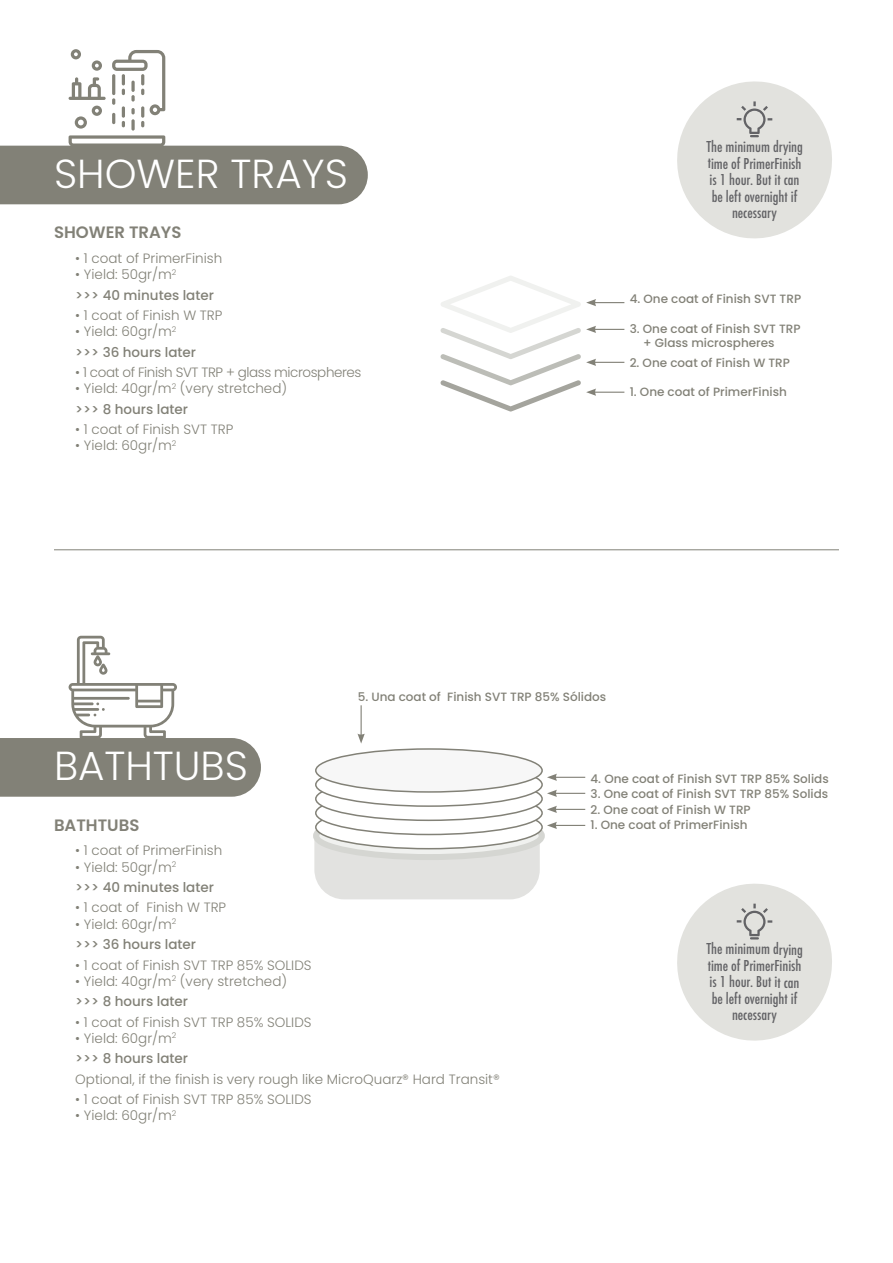
<style>
.page{position:relative;width:893px;height:1263px;background:#fff}
.page>*{position:absolute;margin:0;border:0;box-sizing:border-box;transform-origin:0 0}
.t1{font:300 40.5px "Poppins";color:#fff}
.t2{font:16.5px/16.5px "Futura TOT Med Con";letter-spacing:-.005em;color:#636366;text-align:center}
.t3{font:600 16.5px "Poppins";color:#828177}
.t4{font:300 13.5px/20.4px "Poppins";color:#828177}
.t5{font:500 13.5px/20.4px "Poppins";color:#828177}
.t6{font:300 13.5px "Poppins";letter-spacing:-.03em;color:#828177}
.t7{font:500 12px/14.4px "Poppins";color:#828177}
.s1{font-weight:300}
.s2{font-weight:500}
</style>
<div class="page">
<svg style="left:0;top:636px;width:261px;height:161px"></svg>
<svg style="left:0;top:135px;width:368px;height:69px;background:#94938a"></svg>
<svg style="left:131px;top:119px;width:4px;height:12px"></svg>
<svg style="left:112px;top:50px;width:53px;height:77px"></svg>
<svg style="left:69px;top:77px;width:37px;height:23px"></svg>
<svg style="left:75px;top:106px;width:27px;height:23px"></svg>
<svg style="left:71px;top:49px;width:10px;height:10px"></svg>
<svg style="left:92px;top:60px;width:10px;height:11px"></svg>
<hr style="left:594px;top:392px;width:30px;height:1px;background:#828177">
<hr style="left:594px;top:362px;width:30px;height:1px;background:#828177">
<hr style="left:594px;top:329px;width:30px;height:1px;background:#828177">
<hr style="left:594px;top:302px;width:30px;height:1px;background:#828177">
<hr style="left:361px;top:705px;width:1px;height:31px;background:#828177">
<svg style="left:357px;top:733px;width:8px;height:10px"></svg>
<svg style="left:440px;top:276px;width:156px;height:135px"></svg>
<div style="left:314px;top:840px;width:226px;height:59px;background:#e2e2e0"></div>
<hr style="left:555px;top:825px;width:30px;height:1px;background:#828177">
<svg style="left:547px;top:822px;width:10px;height:7px"></svg>
<hr style="left:555px;top:809px;width:30px;height:1px;background:#828177">
<svg style="left:547px;top:806px;width:10px;height:7px"></svg>
<hr style="left:555px;top:793px;width:30px;height:1px;background:#828177">
<svg style="left:547px;top:790px;width:10px;height:7px"></svg>
<hr style="left:555px;top:777px;width:30px;height:1px;background:#828177">
<svg style="left:547px;top:774px;width:10px;height:7px"></svg>
<svg style="left:316px;top:815px;width:226px;height:42px"></svg>
<div style="left:313px;top:812px;width:232px;height:48px;border:6px solid #d5d6d2;border-radius:50%"></div>
<svg style="left:316px;top:806px;width:226px;height:43px"></svg>
<div style="left:315px;top:805px;width:228px;height:44px;border:2px solid #828177;border-radius:50%"></div>
<div style="left:316px;top:791px;width:226px;height:43px;background:#fff;border-radius:50%"></div>
<div style="left:315px;top:791px;width:228px;height:44px;border:2px solid #828177;border-radius:50%"></div>
<div style="left:316px;top:777px;width:226px;height:43px;background:#fff;border-radius:50%"></div>
<div style="left:315px;top:777px;width:228px;height:44px;border:2px solid #828177;border-radius:50%"></div>
<div style="left:316px;top:763px;width:226px;height:43px;background:#fff;border-radius:50%"></div>
<div style="left:315px;top:762px;width:228px;height:45px;border:2px solid #828177;border-radius:50%"></div>
<div style="left:316px;top:749px;width:226px;height:43px;background:#f7f7f7;border-radius:50%"></div>
<div style="left:315px;top:748px;width:228px;height:45px;border:2px solid #828177;border-radius:50%"></div>
<hr style="left:54px;top:549px;width:785px;height:1px;background:#828177">
<svg style="left:677px;top:81px;width:155px;height:158px"></svg>
<svg style="left:677px;top:883px;width:155px;height:158px"></svg>
<h1 class="t1" style="left:54px;top:150px;width:295px">SHOWER TRAYS</h1>
<p class="t3" style="left:54px;top:223px;width:129px">SHOWER TRAYS</p>
<p class="t4" style="left:75px;top:248px;width:149px">• 1 coat of PrimerFinish</p>
<p class="t5" style="left:75px;top:264px;width:140px"><span class="s1">• Yield: 50gr/m</span><sup>2<br></sup>&gt;&gt;&gt; 40 minutes later</p>
<p class="t4" style="left:75px;top:305px;width:149px">• 1 coat of Finish W TRP</p>
<p class="t5" style="left:75px;top:321px;width:122px"><span class="s1">• Yield: 60gr/m</span><sup>2 </sup>&gt;&gt;&gt; 36 hours later</p>
<p class="t6" style="left:75px;top:365px;width:288px">• 1 coat of Finish SVT TRP + glass microspheres</p>
<p class="t4" style="left:75px;top:378px;width:213px">• Yield: 40gr/m<sup>2</sup> (very stretched) <span class="s2">&gt;&gt;&gt; 8 hours later</span></p>
<p class="t4" style="left:75px;top:419px;width:160px">• 1 coat of Finish SVT TRP</p>
<p class="t4" style="left:75px;top:436px;width:103px">• Yield: 60gr/m<sup>2</sup></p>
<p class="t2" style="left:706px;top:139px;width:98px">The minimum drying time of PrimerFinish is 1 hour. But it can be left overnight if necessary</p>
<p class="t7" style="left:630px;top:291px;width:173px">4. One coat of Finish SVT TRP</p>
<p class="t7" style="left:643px;top:321px;width:159px;text-indent:-14px">3. One coat of Finish SVT TRP + Glass microspheres</p>
<p class="t7" style="left:630px;top:355px;width:162px">2. One coat of Finish W TRP</p>
<p class="t7" style="left:630px;top:384px;width:159px">1. One coat of PrimerFinish</p>
<p class="t7" style="left:358px;top:689px;width:250px">5. Una coat of Finish SVT TRP 85% Sólidos</p>
<h1 class="t1" style="left:54px;top:743px;width:195px">BATHTUBS</h1>
<p class="t3" style="left:54px;top:815px;width:87px">BATHTUBS</p>
<p class="t4" style="left:75px;top:840px;width:149px">• 1 coat of PrimerFinish</p>
<p class="t5" style="left:75px;top:857px;width:140px"><span class="s1">• Yield: 50gr/m</span><sup>2<br></sup>&gt;&gt;&gt; 40 minutes later</p>
<p class="t4" style="left:75px;top:897px;width:152px">• 1 coat of Finish W TRP</p>
<p class="t5" style="left:75px;top:914px;width:122px"><span class="s1">• Yield: 60gr/m</span><sup>2 </sup>&gt;&gt;&gt; 36 hours later</p>
<p class="t4" style="left:75px;top:955px;width:238px">• 1 coat of Finish SVT TRP 85% SOLIDS</p>
<p class="t4" style="left:75px;top:971px;width:213px">• Yield: 40gr/m<sup>2</sup> (very stretched) <span class="s2">&gt;&gt;&gt; 8 hours later</span></p>
<p class="t4" style="left:75px;top:1012px;width:238px">• 1 coat of Finish SVT TRP 85% SOLIDS</p>
<p class="t5" style="left:75px;top:1028px;width:114px"><span class="s1">• Yield: 60gr/m</span><sup>2 </sup>&gt;&gt;&gt; 8 hours later</p>
<p class="t4" style="left:75px;top:1069px;width:426px">Optional, if the finish is very rough like MicroQuarz® Hard Transit®</p>
<p class="t4" style="left:75px;top:1089px;width:238px">• 1 coat of Finish SVT TRP 85% SOLIDS</p>
<p class="t4" style="left:75px;top:1105px;width:103px">• Yield: 60gr/m<sup>2</sup></p>
<p class="t7" style="left:591px;top:772px;width:240px">4. One coat of Finish SVT TRP 85% Solids</p>
<p class="t7" style="left:591px;top:787px;width:239px">3. One coat of Finish SVT TRP 85% Solids</p>
<p class="t7" style="left:591px;top:802px;width:162px">2. One coat of Finish W TRP</p>
<p class="t7" style="left:591px;top:818px;width:159px">1. One coat of PrimerFinish</p>
<p class="t2" style="left:706px;top:941px;width:98px">The minimum drying time of PrimerFinish is 1 hour. But it can be left overnight if necessary</p>
</div>
